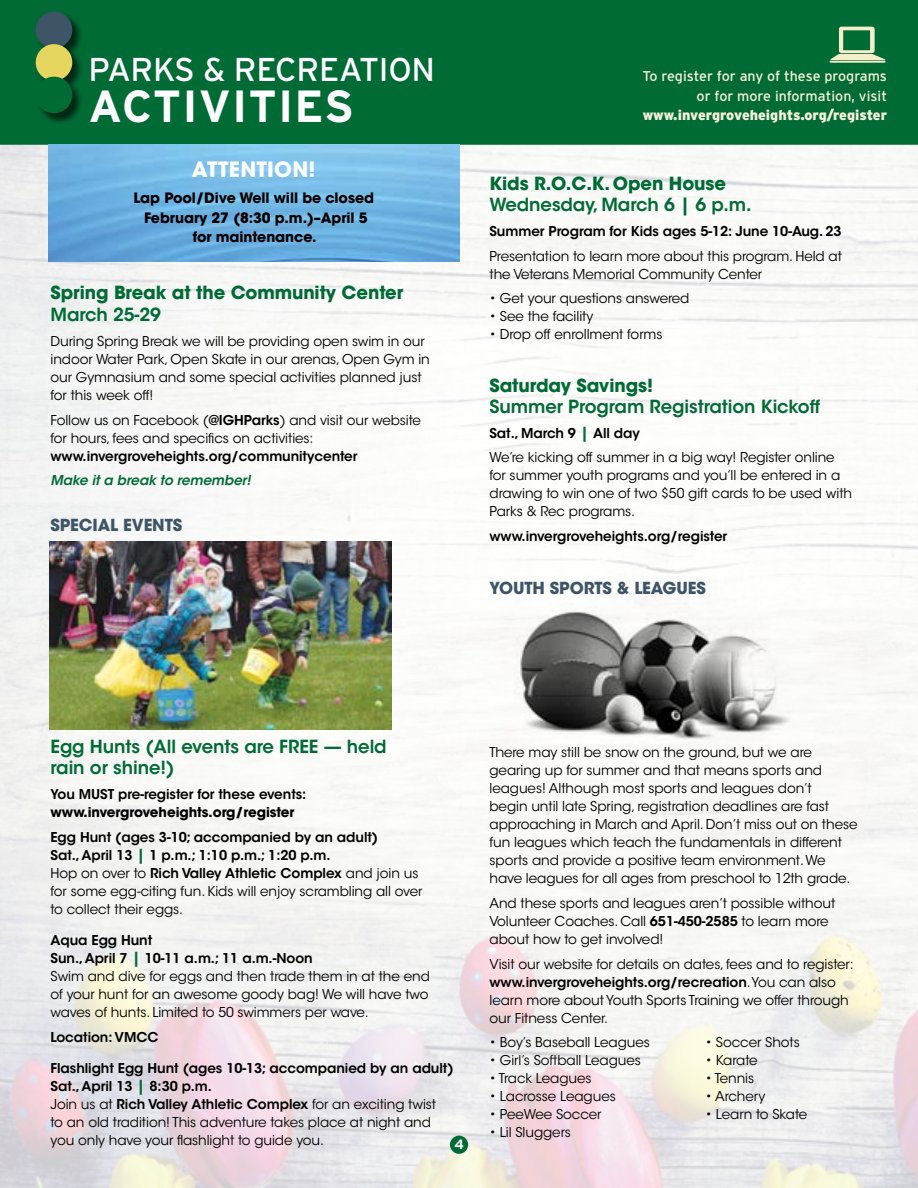
<style>
.page{position:relative;width:918px;height:1188px;background:#fff}
.page>*{position:absolute;margin:0;border:0;box-sizing:border-box;transform-origin:0 0}
.t1{font:700 45px "Interstate";letter-spacing:.025em;color:#fff}
.t2{font:33px "Interstate";letter-spacing:-.01em;color:#fff}
.t3{font:700 21px "ITC Avant Garde Std";letter-spacing:.01em;color:#fff}
.t4{font:600 18px/21px "ITC Avant Garde Std";letter-spacing:-.005em;color:#006b35}
.t5{font:700 18px "ITC Avant Garde Std";letter-spacing:-.005em;color:#006b35}
.t6{font:700 16.5px "ITC Avant Garde Std";letter-spacing:-.005em;color:#3d5567}
.t7{font:700 14.25px/19.5px "ITC Avant Garde Std";letter-spacing:-.005em;color:#000;text-align:center}
.t8{font:14.25px/19.5px "Interstate";color:#f7f3da;text-align:right}
.t9{font:900 14.25px "Interstate";color:#f7f3da}
.t10{font:13.5px/18px "ITC Avant Garde Std";letter-spacing:-.005em;color:#000}
.t11{font:600 13.5px/18px "ITC Avant Garde Std";letter-spacing:-.005em;color:#000}
.t12{font:700 13.5px "ITC Avant Garde Std";letter-spacing:-.005em;color:#000}
.t13{font:italic 600 13.5px "ITC Avant Garde Std";letter-spacing:-.005em;color:#006b35}
.t14{font:700 13.5px "Interstate";color:#fff}
.s1{font-weight:600}
.s2{font-weight:600;font-size:15px;color:#006b35}
.s3{font-size:15px;color:#006b35}
.s4{font-weight:400}
</style>
<div class="page">
<img style="left:0;top:145px;width:918px;height:1043px">
<div style="left:450px;top:1136px;width:18px;height:18px;background:#006b35;border-radius:50%"></div>
<div style="left:0;top:0;width:918px;height:145px;background:#006b35"></div>
<img style="left:501px;top:604px;width:309px;height:163px">
<div style="left:37px;top:13px;width:47px;height:111px;background:#000;opacity:.63"></div>
<div style="left:36px;top:12px;width:36px;height:36px;background:#3d5567;border-radius:50%"></div>
<div style="left:36px;top:44px;width:36px;height:37px;background:#e5d660;border-radius:50%"></div>
<div style="left:36px;top:77px;width:36px;height:36px;background:#006b35;border-radius:50%"></div>
<svg style="left:830px;top:27px;width:56px;height:33px;background:#589a6a"></svg>
<hr style="left:830px;top:61px;width:56px;height:2px;background:#f4eeca">
<img style="left:49px;top:542px;width:343px;height:187px">
<img style="left:48px;top:145px;width:411px;height:117px">
<h2 class="t2" style="left:88px;top:51px;width:348px">PARKS &amp; RECREATION</h2>
<h1 class="t1" style="left:88px;top:81px;width:267px">ACTIVITIES</h1>
<h3 class="t3" style="left:192px;top:156px;width:125px">ATTENTION!</h3>
<p class="t7" style="left:133px;top:188px;width:242px">Lap Pool/Dive Well will be closed<br>February 27 (8:30 p.m.)–April 5 for maintenance.</p>
<h3 class="t5" style="left:51px;top:280px;width:354px">Spring Break at the Community Center</h3>
<h3 class="t4" style="left:51px;top:304px;width:112px">March 25-29</h3>
<p class="t10" style="left:51px;top:332px;width:381px">During Spring Break we will be providing open swim in our indoor Water Park, Open Skate in our arenas, Open Gym in our Gymnasium and some special activities planned just for this week off!</p>
<p class="t10" style="left:51px;top:411px;width:372px">Follow us on Facebook (<span class="s1">@IGHParks</span>) and visit our website for hours, fees and specifics on activities:</p>
<p class="t11" style="left:51px;top:447px;width:309px">www.invergroveheights.org/communitycenter</p>
<p class="t13" style="left:51px;top:472px;width:202px">Make it a break to remember!</p>
<p class="t6" style="left:51px;top:514px;width:133px">SPECIAL EVENTS</p>
<p class="t8" style="left:643px;top:66px;width:246px">To register for any of these programs or for more information, visit</p>
<p class="t9" style="left:643px;top:107px;width:246px">www.invergroveheights.org/register</p>
<h3 class="t5" style="left:490px;top:172px;width:238px">Kids R.O.C.K. Open House</h3>
<h3 class="t4" style="left:490px;top:194px;width:264px">Wednesday, March 6 | 6 p.m.</h3>
<p class="t11" style="left:490px;top:222px;width:354px">Summer Program for Kids ages 5-12: June 10-Aug. 23</p>
<p class="t10" style="left:490px;top:247px;width:354px">Presentation to learn more about this program. Held at the Veterans Memorial Community Center</p>
<p class="t10" style="left:490px;top:290px;width:202px">• Get your questions answered</p>
<p class="t10" style="left:490px;top:308px;width:105px">• See the facility</p>
<p class="t10" style="left:490px;top:326px;width:175px">• Drop off enrollment forms</p>
<h3 class="t5" style="left:490px;top:374px;width:165px">Saturday Savings!</h3>
<h3 class="t4" style="left:490px;top:396px;width:332px">Summer Program Registration Kickoff</h3>
<p class="t10" style="left:490px;top:421px;width:347px;line-height:24.8px"><span class="s1">Sat., March 9</span> <span class="s2">|</span> <span class="s1">All day<br></span>We’re kicking off summer in a big way! Register online</p>
<p class="t10" style="left:490px;top:467px;width:364px">for summer youth programs and you’ll be entered in a drawing to win one of two $50 gift cards to be used with<br>Parks &amp; Rec programs.</p>
<p class="t11" style="left:490px;top:527px;width:239px">www.invergroveheights.org/register</p>
<p class="t6" style="left:490px;top:577px;width:218px">YOUTH SPORTS &amp; LEAGUES</p>
<h3 class="t4" style="left:51px;top:736px;width:338px">Egg Hunts (All events are FREE — held rain or shine!)</h3>
<p class="t11" style="left:51px;top:785px;width:257px">You MUST pre-register for these events:</p>
<p class="t12" style="left:51px;top:803px;width:245px">www.invergroveheights.org/register</p>
<p class="t11" style="left:51px;top:828px;width:373px">Egg Hunt (ages 3-10; accompanied by an adult)<br>Sat., April 13 <span class="s3">|</span> 1 p.m.; 1:10 p.m.; 1:20 p.m.<br><span class="s4">Hop on over to</span> Rich Valley Athletic Complex <span class="s4">and join us for some egg-citing fun. Kids will enjoy scrambling all over to collect their eggs.</span></p>
<p class="t10" style="left:51px;top:931px;width:381px"><span class="s1">Aqua Egg Hunt<br>Sun., April 7</span> <span class="s2">|</span> <span class="s1">10-11 a.m.; 11 a.m.-Noon<br></span>Swim and dive for eggs and then trade them in at the end of your hunt for an awesome goody bag! We will have two waves of hunts. Limited to 50 swimmers per wave.</p>
<p class="t11" style="left:51px;top:1028px;width:109px">Location: VMCC</p>
<p class="t10" style="left:51px;top:1060px;width:405px"><span class="s1">Flashlight Egg Hunt (ages 10-13; accompanied by an adult)<br>Sat., April 13</span> <span class="s2">|</span> <span class="s1">8:30 p.m.<br></span>Join us at <span class="s1">Rich Valley Athletic Complex</span> for an exciting twist<br>to an old tradition! This adventure takes place at night and you only have your flashlight to guide you.</p>
<p class="t14" style="left:454px;top:1137px;width:11px">4</p>
<p class="t10" style="left:490px;top:744px;width:370px">There may still be snow on the ground, but we are gearing up for summer and that means sports and leagues! Although most sports and leagues don’t<br>begin until late Spring, registration deadlines are fast approaching in March and April. Don’t miss out on these fun leagues which teach the fundamentals in different sports and provide a positive team environment. We have leagues for all ages from preschool to 12th grade.</p>
<p class="t10" style="left:490px;top:894px;width:347px">And these sports and leagues aren’t possible without<br>Volunteer Coaches. Call <span class="s1">651-450-2585</span> to learn more about how to get involved!</p>
<p class="t10" style="left:490px;top:955px;width:366px">Visit our website for details on dates, fees and to register: <span class="s1">www.invergroveheights.org/recreation</span>. You can also learn more about Youth Sports Training we offer through our Fitness Center.</p>
<p class="t10" style="left:490px;top:1034px;width:162px">• Boy’s Baseball Leagues</p>
<p class="t10" style="left:706px;top:1034px;width:96px">• Soccer Shots</p>
<p class="t10" style="left:490px;top:1052px;width:153px">• Girl’s Softball Leagues</p>
<p class="t10" style="left:706px;top:1052px;width:54px">• Karate</p>
<p class="t10" style="left:490px;top:1070px;width:104px">• Track Leagues</p>
<p class="t10" style="left:706px;top:1070px;width:50px">• Tennis</p>
<p class="t10" style="left:490px;top:1088px;width:128px">• Lacrosse Leagues</p>
<p class="t10" style="left:706px;top:1088px;width:61px">• Archery</p>
<p class="t10" style="left:490px;top:1106px;width:114px">• PeeWee Soccer</p>
<p class="t10" style="left:706px;top:1106px;width:103px">• Learn to Skate</p>
<p class="t10" style="left:490px;top:1124px;width:83px">• Lil Sluggers</p>
</div>
